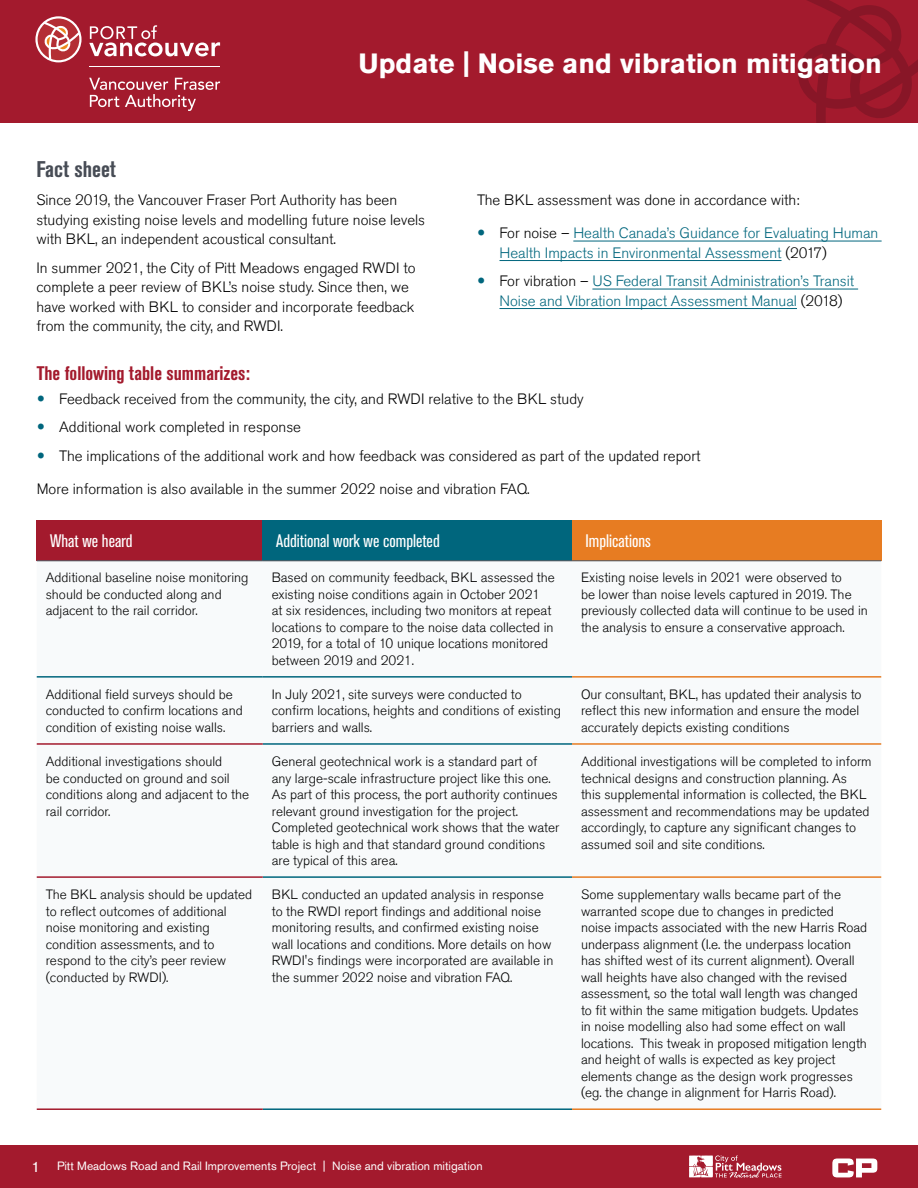
<style>
.page{position:relative;width:918px;height:1188px;background:#fff}
.page>*{position:absolute;margin:0;border:0;box-sizing:border-box;transform-origin:0 0}
.t1{font:700 27.75px "Akzidenz Grotesk Std";color:#fff}
.t2{font:700 condensed 22.5px "Akzidenz Grotesk Std";color:#474c55}
.t3{font:700 condensed 19.5px "Akzidenz Grotesk Std";color:#a31a2d}
.t4{font:condensed 18px "Akzidenz Grotesk Std";color:#fff}
.t5{font:300 15px/19.5px "Akzidenz Grotesk Std";color:#000}
.t6{font:300 15px/19.5px "Akzidenz Grotesk Std";color:#00667d}
.t7{font:15px "Akzidenz Grotesk Std";color:#fff}
.t8{font:300 13.5px/16.5px "Akzidenz Grotesk Std";color:#000}
.t9{font:12px "Akzidenz Grotesk Std";color:#fff}
.s1{color:#000}
</style>
<div class="page">
<div style="left:0;top:0;width:918px;height:123px;background:#a31a2d"></div>
<svg style="left:798px;top:0;width:120px;height:123px"></svg>
<div style="left:0;top:1145px;width:918px;height:43px;background:#a31a2d"></div>
<svg style="left:89px;top:25px;width:131px;height:31px"></svg>
<hr style="left:90px;top:67px;width:130px;height:1px;background:#fff">
<svg style="left:89px;top:78px;width:131px;height:33px"></svg>
<svg style="left:35px;top:16px;width:47px;height:46px"></svg>
<svg style="left:38px;top:19px;width:41px;height:41px;background:#ca6d6f"></svg>
<svg style="left:832px;top:1159px;width:45px;height:18px"></svg>
<svg style="left:689px;top:1155px;width:93px;height:23px"></svg>
<div style="left:37px;top:520px;width:226px;height:41px;background:#a31a2d"></div>
<div style="left:263px;top:520px;width:309px;height:41px;background:#00667d"></div>
<div style="left:572px;top:520px;width:309px;height:41px;background:#e77c22"></div>
<hr style="left:263px;top:676px;width:309px;height:2px;background:#00667d">
<hr style="left:572px;top:676px;width:309px;height:2px;background:#e77c22">
<hr style="left:263px;top:743px;width:309px;height:2px;background:#00667d">
<hr style="left:263px;top:876px;width:309px;height:2px;background:#00667d">
<hr style="left:263px;top:1108px;width:309px;height:2px;background:#00667d">
<hr style="left:572px;top:743px;width:309px;height:2px;background:#e77c22">
<hr style="left:572px;top:876px;width:309px;height:2px;background:#e77c22">
<hr style="left:572px;top:1108px;width:309px;height:2px;background:#e77c22">
<hr style="left:263px;top:561px;width:309px;height:1px;background:#474c55">
<hr style="left:572px;top:561px;width:309px;height:1px;background:#474c55">
<hr style="left:37px;top:676px;width:226px;height:2px;background:#00667d">
<hr style="left:37px;top:561px;width:226px;height:1px;background:#474c55">
<hr style="left:37px;top:743px;width:226px;height:2px;background:#a31a2d">
<hr style="left:37px;top:876px;width:226px;height:2px;background:#a31a2d">
<hr style="left:37px;top:1108px;width:226px;height:2px;background:#a31a2d">
<hr style="left:573px;top:241px;width:309px;height:1px;background:#00667d">
<hr style="left:500px;top:260px;width:282px;height:1px;background:#00667d">
<hr style="left:592px;top:289px;width:266px;height:1px;background:#00667d">
<hr style="left:500px;top:308px;width:297px;height:1px;background:#00667d">
<h1 class="t1" style="left:359px;top:47px;width:525px">Update | Noise and vibration mitigation</h1>
<h2 class="t2" style="left:36px;top:156px;width:81px">Fact sheet</h2>
<p class="t5" style="left:36px;top:190px;width:390px">Since 2019, the Vancouver Fraser Port Authority has been studying existing noise levels and modelling future noise levels with BKL, an independent acoustical consultant.</p>
<p class="t5" style="left:36px;top:258px;width:381px">In summer 2021, the City of Pitt Meadows engaged RWDI to complete a peer review of BKL’s noise study. Since then, we have worked with BKL to consider and incorporate feedback from the community, the city, and RWDI.</p>
<p class="t5" style="left:477px;top:190px;width:324px">The BKL assessment was done in accordance with:</p>
<p class="t6" style="left:500px;top:223px;width:380px"><span class="s1">For noise –</span> Health Canada’s Guidance for Evaluating Human<br>Health Impacts in Environmental Assessment <span class="s1">(2017)</span></p>
<p class="t6" style="left:500px;top:271px;width:356px"><span class="s1">For vibration –</span> US Federal Transit Administration’s Transit<br>Noise and Vibration Impact Assessment Manual <span class="s1">(2018)</span></p>
<h3 class="t3" style="left:37px;top:362px;width:215px">The following table summarizes:</h3>
<p class="t5" style="left:59px;top:385px;width:643px;line-height:28.5px">Feedback received from the community, the city, and RWDI relative to the BKL study<br>Additional work completed in response<br>The implications of the additional work and how feedback was considered as part of the updated report</p>
<p class="t5" style="left:37px;top:479px;width:495px">More information is also available in the summer 2022 noise and vibration FAQ.</p>
<h3 class="t4" style="left:50px;top:531px;width:84px">What we heard</h3>
<h3 class="t4" style="left:276px;top:531px;width:165px">Additional work we completed</h3>
<h3 class="t4" style="left:586px;top:531px;width:67px">Implications</h3>
<p class="t8" style="left:46px;top:570px;width:204px">Additional baseline noise monitoring should be conducted along and adjacent to the rail corridor.</p>
<p class="t8" style="left:272px;top:570px;width:285px">Based on community feedback, BKL assessed the existing noise conditions again in October 2021<br>at six residences, including two monitors at repeat locations to compare to the noise data collected in 2019, for a total of 10 unique locations monitored between 2019 and 2021.</p>
<p class="t8" style="left:581px;top:570px;width:288px">Existing noise levels in 2021 were observed to<br>be lower than noise levels captured in 2019. The previously collected data will continue to be used in the analysis to ensure a conservative approach.</p>
<p class="t8" style="left:46px;top:686px;width:199px">Additional field surveys should be conducted to confirm locations and condition of existing noise walls.</p>
<p class="t8" style="left:272px;top:686px;width:291px">In July 2021, site surveys were conducted to confirm locations, heights and conditions of existing barriers and walls.</p>
<p class="t8" style="left:581px;top:686px;width:282px">Our consultant, BKL, has updated their analysis to reflect this new information and ensure the model accurately depicts existing conditions</p>
<p class="t8" style="left:46px;top:753px;width:205px">Additional investigations should<br>be conducted on ground and soil conditions along and adjacent to the rail corridor.</p>
<p class="t8" style="left:272px;top:753px;width:289px">General geotechnical work is a standard part of any large-scale infrastructure project like this one.<br>As part of this process, the port authority continues relevant ground investigation for the project.<br>Completed geotechnical work shows that the water table is high and that standard ground conditions are typical of this area.</p>
<p class="t8" style="left:581px;top:753px;width:292px">Additional investigations will be completed to inform technical designs and construction planning. As<br>this supplemental information is collected, the BKL assessment and recommendations may be updated accordingly, to capture any significant changes to assumed soil and site conditions.</p>
<p class="t8" style="left:46px;top:887px;width:208px">The BKL analysis should be updated to reflect outcomes of additional noise monitoring and existing condition assessments, and to respond to the city’s peer review (conducted by RWDI).</p>
<p class="t8" style="left:272px;top:887px;width:283px">BKL conducted an updated analysis in response to the RWDI report findings and additional noise monitoring results, and confirmed existing noise wall locations and conditions. More details on how RWDI's findings were incorporated are available in the summer 2022 noise and vibration FAQ.</p>
<p class="t8" style="left:581px;top:886px;width:288px">Some supplementary walls became part of the warranted scope due to changes in predicted noise impacts associated with the new Harris Road underpass alignment (I.e. the underpass location has shifted west of its current alignment). Overall wall heights have also changed with the revised assessment, so the total wall length was changed to fit within the same mitigation budgets. Updates in noise modelling also had some effect on wall locations. This tweak in proposed mitigation length and height of walls is expected as key project elements change as the design work progresses (eg. the change in alignment for Harris Road).</p>
<p class="t7" style="left:32px;top:1158px;width:10px">1</p>
<p class="t9" style="left:57px;top:1159px;width:427px">Pitt Meadows Road and Rail Improvements Project | Noise and vibration mitigation</p>
</div>
